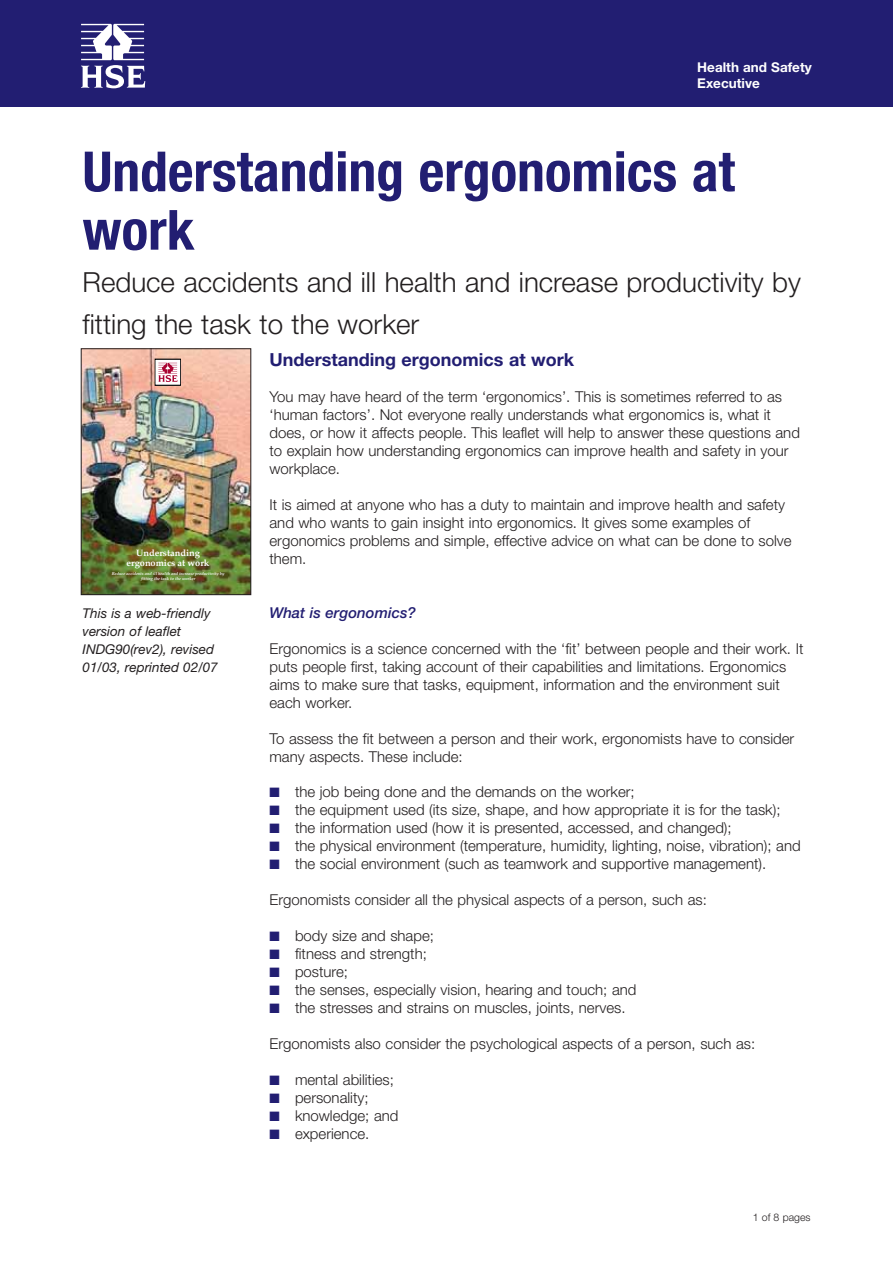
<style>
.page{position:relative;width:893px;height:1263px;background:#fff}
.page>*{position:absolute;margin:0;border:0;box-sizing:border-box;transform-origin:0 0}
.t1{font:700 condensed 55.5px/58.5px "Helvetica Neue";color:#221e72}
.t2{font:300 27.75px "Helvetica Neue";color:#231f20}
.t3{font:700 18px "Helvetica Neue";color:#221e72}
.t4{font:300 15px/18px "Helvetica Neue";color:#231f20}
.t5{font:italic 500 15px "Helvetica Neue";color:#221e72}
.t6{font:italic 13.5px/18px "Helvetica Neue";color:#231f20}
.t7{font:700 13.5px/16.5px "Helvetica Neue";color:#fff}
.t8{font:300 10.5px "Helvetica Neue";color:#231f20}
.t9{font:700 9.3px/10.1px "Palatino";color:#fff;text-align:center}
.t10{font:italic 700 4.2px/5.1px "Palatino";color:#fff;text-align:center}
.s1{color:#221e72}
</style>
<div class="page">
<div style="left:0;top:0;width:892px;height:106px;background:#221e72"></div>
<svg style="left:81px;top:24px;width:64px;height:64px"></svg>
<img style="left:83px;top:351px;width:166px;height:242px">
<svg style="left:157px;top:361px;width:22px;height:22px"></svg>
<div style="left:155px;top:359px;width:26px;height:26px;border:1px solid #000"></div>
<svg style="left:158px;top:363px;width:19px;height:19px"></svg>
<div style="left:81px;top:349px;width:170px;height:246px;border:1px solid #231f20"></div>
<p class="t7" style="left:697px;top:60px;width:116px">Health and Safety<br>Executive</p>
<h1 class="t1" style="left:82px;top:147px;width:654px">Understanding ergonomics at work</h1>
<p class="t2" style="left:82px;top:272px;width:720px">Reduce accidents and ill health and increase productivity by</p>
<h2 class="t2" style="left:82px;top:314px;width:338px">fitting the task to the worker</h2>
<p class="t9" style="left:126px;top:549px;width:85px">Understanding ergonomics at work</p>
<p class="t10" style="left:112px;top:572px;width:114px">Reduce accidents and ill health and increase productivity by fitting the task to the worker</p>
<h3 class="t3" style="left:269px;top:353px;width:306px">Understanding ergonomics at work</h3>
<p class="t4" style="left:269px;top:389px;width:532px">You may have heard of the term ‘ergonomics’. This is sometimes referred to as ‘human factors’. Not everyone really understands what ergonomics is, what it does, or how it affects people. This leaflet will help to answer these questions and to explain how understanding ergonomics can improve health and safety in your workplace.</p>
<p class="t4" style="left:269px;top:497px;width:523px">It is aimed at anyone who has a duty to maintain and improve health and safety and who wants to gain insight into ergonomics. It gives some examples of ergonomics problems and simple, effective advice on what can be done to solve them.</p>
<p class="t6" style="left:82px;top:605px;width:129px">This is a web-friendly</p>
<p class="t5" style="left:269px;top:607px;width:148px">What is ergonomics?</p>
<p class="t6" style="left:82px;top:623px;width:133px">version of leaflet<br>INDG90(rev2), revised</p>
<p class="t4" style="left:269px;top:641px;width:535px">Ergonomics is a science concerned with the ‘fit’ between people and their work. It</p>
<p class="t6" style="left:82px;top:659px;width:137px">01/03, reprinted 02/07</p>
<p class="t4" style="left:269px;top:659px;width:518px">puts people first, taking account of their capabilities and limitations. Ergonomics</p>
<p class="t4" style="left:269px;top:677px;width:511px">aims to make sure that tasks, equipment, information and the environment suit</p>
<p class="t4" style="left:269px;top:695px;width:84px">each worker.</p>
<p class="t4" style="left:269px;top:731px;width:526px">To assess the fit between a person and their work, ergonomists have to consider many aspects. These include:</p>
<p class="t4" style="left:269px;top:785px;width:367px"><span class="s1">■</span> the job being done and the demands on the worker;</p>
<p class="t4" style="left:269px;top:803px;width:512px"><span class="s1">■</span> the equipment used (its size, shape, and how appropriate it is for the task);</p>
<p class="t4" style="left:269px;top:821px;width:463px"><span class="s1">■</span> the information used (how it is presented, accessed, and changed);</p>
<p class="t4" style="left:269px;top:838px;width:532px"><span class="s1">■</span> the physical environment (temperature, humidity, lighting, noise, vibration); and</p>
<p class="t4" style="left:269px;top:856px;width:498px"><span class="s1">■</span> the social environment (such as teamwork and supportive management).</p>
<p class="t4" style="left:269px;top:892px;width:439px">Ergonomists consider all the physical aspects of a person, such as:</p>
<p class="t4" style="left:269px;top:928px;width:166px"><span class="s1">■</span> body size and shape;</p>
<p class="t4" style="left:269px;top:946px;width:159px"><span class="s1">■</span> fitness and strength;</p>
<p class="t4" style="left:269px;top:964px;width:80px"><span class="s1">■</span> posture;</p>
<p class="t4" style="left:269px;top:982px;width:368px"><span class="s1">■</span> the senses, especially vision, hearing and touch; and</p>
<p class="t4" style="left:269px;top:1000px;width:357px"><span class="s1">■</span> the stresses and strains on muscles, joints, nerves.</p>
<p class="t4" style="left:269px;top:1036px;width:487px">Ergonomists also consider the psychological aspects of a person, such as:</p>
<p class="t4" style="left:269px;top:1072px;width:126px"><span class="s1">■</span> mental abilities;</p>
<p class="t4" style="left:269px;top:1090px;width:101px"><span class="s1">■</span> personality;</p>
<p class="t4" style="left:269px;top:1108px;width:130px"><span class="s1">■</span> knowledge; and</p>
<p class="t4" style="left:269px;top:1126px;width:101px"><span class="s1">■</span> experience.</p>
<p class="t8" style="left:752px;top:1214px;width:59px">1 of 8 pages</p>
</div>
